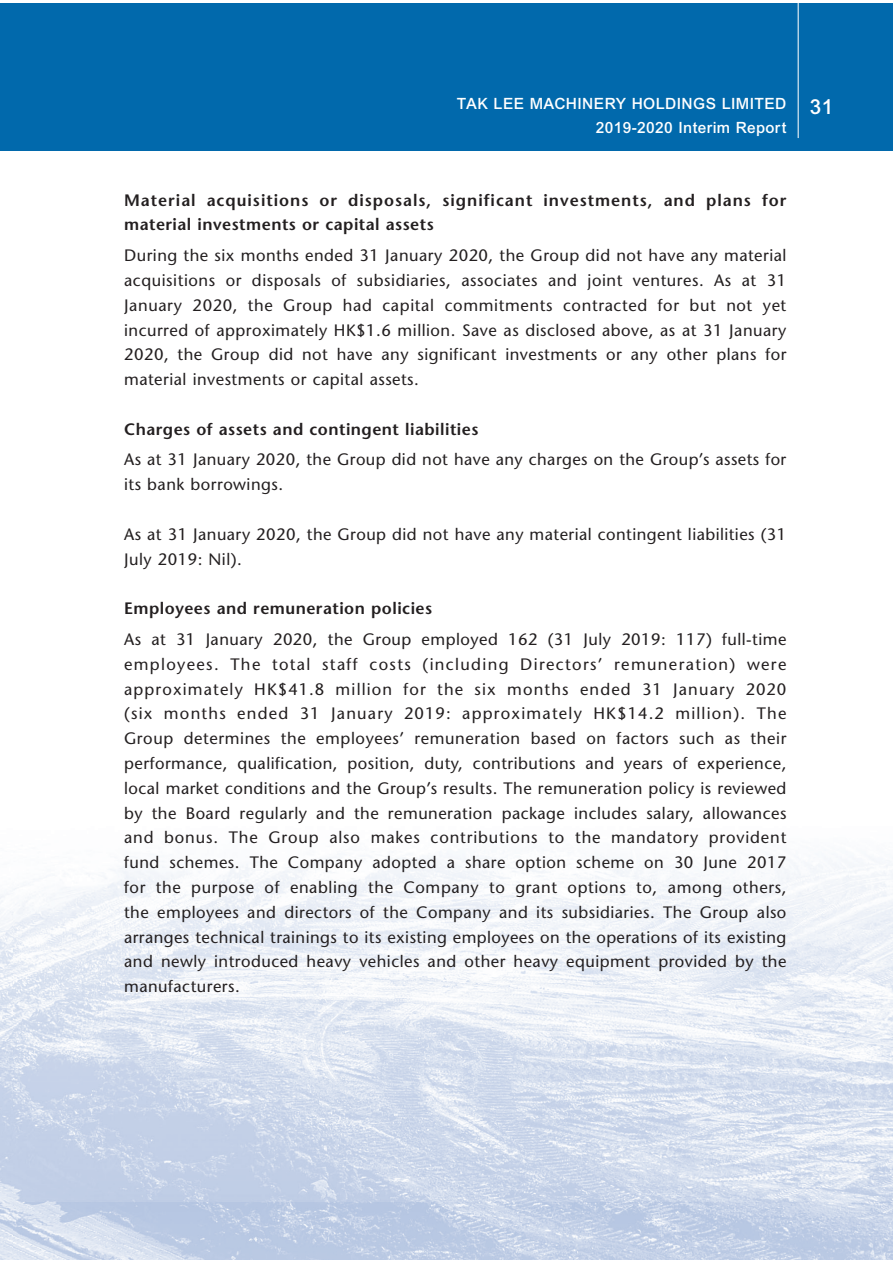
<style>
.page{position:relative;width:893px;height:1263px;background:#fff}
.page>*{position:absolute;margin:0;border:0;box-sizing:border-box;transform-origin:0 0}
.t1{font:500 20.7px "Arial MT Std";color:#fff}
.t2{font:500 16.5px/24.8px "Stone Sans Std";letter-spacing:.03em;color:#231f20;text-align:justify}
.t3{font:600 16.5px/24.8px "Stone Sans Std";letter-spacing:.06em;color:#231f20}
.t4{font:600 16.5px "Stone Sans Std";letter-spacing:.03em;color:#231f20}
.t5{font:500 15.45px/24.2px "Arial MT Std";letter-spacing:.03em;color:#fff;text-align:right}
</style>
<div class="page">
<img style="left:0;top:3px;width:893px;height:1257px">
<div style="left:0;top:3px;width:12px;height:148px;background:#0169ac"></div>
<div style="left:13px;top:3px;width:880px;height:148px;background:#0169ac"></div>
<hr style="left:798px;top:3px;width:1px;height:135px;background:#fff">
<p class="t5" style="left:457px;top:91px;width:331px">TAK LEE MACHINERY HOLDINGS LIMITED<br>2019-2020 Interim Report</p>
<p class="t1" style="left:810px;top:95px;width:25px">31</p>
<p class="t3" style="left:124px;top:188px;width:664px">Material acquisitions or disposals, significant investments, and plans for material investments or capital assets</p>
<p class="t2" style="left:124px;top:244px;width:664px">During the six months ended 31 January 2020, the Group did not have any material acquisitions or disposals of subsidiaries, associates and joint ventures. As at 31<br>January 2020, the Group had capital commitments contracted for but not yet incurred of approximately HK$1.6 million. Save as disclosed above, as at 31 January 2020, the Group did not have any significant investments or any other plans for material investments or capital assets.</p>
<p class="t4" style="left:124px;top:421px;width:356px">Charges of assets and contingent liabilities</p>
<p class="t2" style="left:124px;top:448px;width:664px">As at 31 January 2020, the Group did not have any charges on the Group’s assets for its bank borrowings.</p>
<p class="t2" style="left:124px;top:523px;width:664px">As at 31 January 2020, the Group did not have any material contingent liabilities (31<br>July 2019: Nil).</p>
<p class="t4" style="left:124px;top:601px;width:310px">Employees and remuneration policies</p>
<p class="t2" style="left:124px;top:628px;width:664px">As at 31 January 2020, the Group employed 162 (31 July 2019: 117) full-time employees. The total staff costs (including Directors’ remuneration) were approximately HK$41.8 million for the six months ended 31 January 2020 (six months ended 31 January 2019: approximately HK$14.2 million). The Group determines the employees’ remuneration based on factors such as their performance, qualification, position, duty, contributions and years of experience, local market conditions and the Group’s results. The remuneration policy is reviewed by the Board regularly and the remuneration package includes salary, allowances and bonus. The Group also makes contributions to the mandatory provident fund schemes. The Company adopted a share option scheme on 30 June 2017 for the purpose of enabling the Company to grant options to, among others, the employees and directors of the Company and its subsidiaries. The Group also arranges technical trainings to its existing employees on the operations of its existing and newly introduced heavy vehicles and other heavy equipment provided by the manufacturers.</p>
</div>
